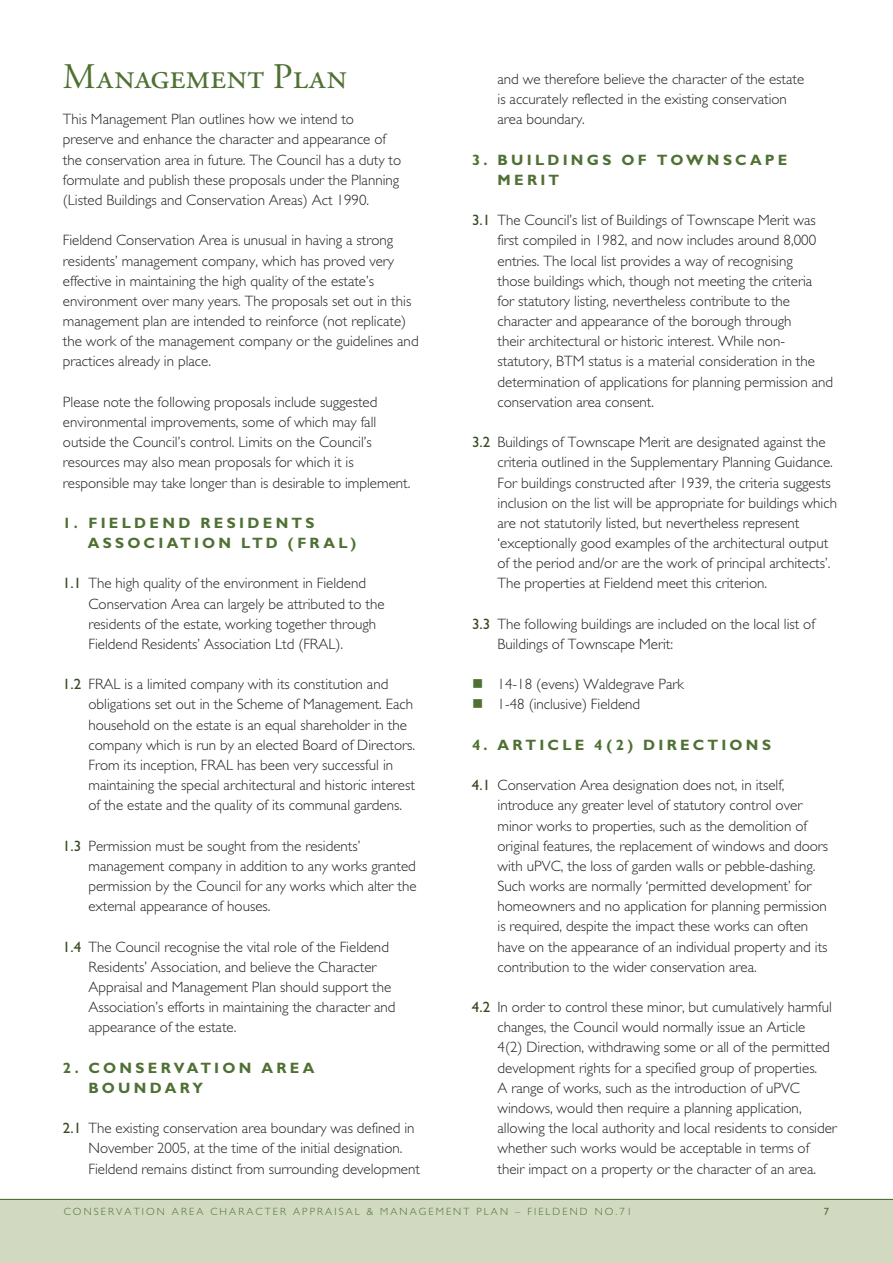
<style>
.page{position:relative;width:893px;height:1263px;background:#fff}
.page>*{position:absolute;margin:0;border:0;box-sizing:border-box;transform-origin:0 0}
.t1{font:36px "Adobe Garamond Regular SC";letter-spacing:.005em;color:#4f7033}
.t2{font:300 15px/20.2px "Gill Sans";color:#231f20}
.t3{font:700 15px/20.1px "Gill Sans";letter-spacing:.215em;color:#4f7033}
.t4{font:300 10.5px "Gill Sans";letter-spacing:.2em;color:#4f7033}
.t5{font:10.5px "Gill Sans";color:#4f7033}
.s1{font-weight:400;color:#374a21}
.s2{color:#4f7033}
</style>
<div class="page">
<div style="left:0;top:1199px;width:893px;height:64px;background:#d1d9c0"></div>
<hr style="left:0;top:1199px;width:893px;height:1px;background:#4f7033">
<h1 class="t1" style="left:63px;top:58px;width:286px">Management Plan</h1>
<p class="t2" style="left:63px;top:109px;width:340px">This Management Plan outlines how we intend to preserve and enhance the character and appearance of the conservation area in future. The Council has a duty to formulate and publish these proposals under the Planning (Listed Buildings and Conservation Areas) Act 1990.</p>
<p class="t2" style="left:63px;top:230px;width:357px">Fieldend Conservation Area is unusual in having a strong residents’ management company, which has proved very effective in maintaining the high quality of the estate’s environment over many years. The proposals set out in this management plan are intended to reinforce (not replicate) the work of the management company or the guidelines and practices already in place.</p>
<p class="t2" style="left:63px;top:392px;width:349px">Please note the following proposals include suggested environmental improvements, some of which may fall outside the Council’s control. Limits on the Council’s resources may also mean proposals for which it is responsible may take longer than is desirable to implement.</p>
<p class="t3" style="left:88px;top:513px;width:228px;text-indent:-25px">1. F IELDEND RESIDENTS<br>ASSOCIATION LTD (FRA</p>
<p class="t3" style="left:338px;top:533px;width:19px">L)</p>
<p class="t2" style="left:88px;top:573px;width:298px;text-indent:-26px"><span class="s1">1.1</span> The high quality of the environment in Fieldend Conservation Area can largely be attributed to the residents of the estate, working together through Fieldend Residents’ Association Ltd (FRAL).</p>
<p class="t2" style="left:88px;top:674px;width:328px;text-indent:-26px"><span class="s1">1.2</span> FRAL is a limited company with its constitution and obligations set out in the Scheme of Management. Each household on the estate is an equal shareholder in the company which is run by an elected Board of Directors.<br>From its inception, FRAL has been very successful in maintaining the special architectural and historic interest of the estate and the quality of its communal gardens.</p>
<p class="t2" style="left:88px;top:836px;width:330px;text-indent:-26px"><span class="s1">1.3</span> Permission must be sought from the residents’ management company in addition to any works granted permission by the Council for any works which alter the external appearance of houses.</p>
<p class="t2" style="left:88px;top:937px;width:308px;text-indent:-26px"><span class="s1">1.4</span> The Council recognise the vital role of the Fieldend Residents’ Association, and believe the Character Appraisal and Management Plan should support the Association’s efforts in maintaining the character and appearance of the estate.</p>
<p class="t3" style="left:88px;top:1057px;width:228px;text-indent:-26px">2. C ONSERVATION AREA<br>BOUNDARY</p>
<p class="t2" style="left:88px;top:1118px;width:333px;text-indent:-26px"><span class="s1">2.1</span> The existing conservation area boundary was defined in<br>November 2005, at the time of the initial designation.<br>Fieldend remains distinct from surrounding development</p>
<p class="t2" style="left:497px;top:69px;width:308px">and we therefore believe the character of the estate is accurately reflected in the existing conservation area boundary.</p>
<p class="t3" style="left:497px;top:149px;width:291px;text-indent:-26px">3. BUILDINGS OF TOWNSCAPE<br>M ERIT</p>
<p class="t2" style="left:497px;top:210px;width:337px;text-indent:-26px"><span class="s1">3.1</span> The Council’s list of Buildings of Townscape Merit was first compiled in 1982, and now includes around 8,000 entries. The local list provides a way of recognising<br>those buildings which, though not meeting the criteria<br>for statutory listing, nevertheless contribute to the character and appearance of the borough through<br>their architectural or historic interest. While non&shy;statutory, BTM status is a material consideration in the determination of applications for planning permission and conservation area consent.</p>
<p class="t2" style="left:497px;top:432px;width:341px;text-indent:-26px"><span class="s1">3.2</span> Buildings of Townscape Merit are designated against the criteria outlined in the Supplementary Planning Guidance.<br>For buildings constructed after 1939, the criteria suggests inclusion on the list will be appropriate for buildings which are not statutorily listed, but nevertheless represent ‘exceptionally good examples of the architectural output of the period and/or are the work of principal architects’.<br>The properties at Fieldend meet this criterion.</p>
<p class="t2" style="left:497px;top:614px;width:319px;text-indent:-26px"><span class="s1">3.3</span> The following buildings are included on the local list of<br>Buildings of Townscape Merit:</p>
<p class="t2" style="left:472px;top:674px;width:213px"><span class="s2">■</span> 14-18 (evens) Waldegrave Park</p>
<p class="t2" style="left:472px;top:694px;width:170px"><span class="s2">■</span> 1-48 (inclusive) Fieldend</p>
<p class="t3" style="left:472px;top:735px;width:301px">4. A RTICLE 4(2) D IRECTIONS</p>
<p class="t2" style="left:497px;top:775px;width:332px;text-indent:-26px"><span class="s1">4.1</span> Conservation Area designation does not, in itself, introduce any greater level of statutory control over minor works to properties, such as the demolition of original features, the replacement of windows and doors with uPVC, the loss of garden walls or pebble-dashing.<br>Such works are normally ‘permitted development’ for homeowners and no application for planning permission is required, despite the impact these works can often have on the appearance of an individual property and its contribution to the wider conservation area.</p>
<p class="t2" style="left:497px;top:997px;width:341px;text-indent:-26px"><span class="s1">4.2</span> In order to control these minor, but cumulatively harmful changes, the Council would normally issue an Article<br>4(2) Direction, withdrawing some or all of the permitted development rights for a specified group of properties.<br>A range of works, such as the introduction of uPVC windows, would then require a planning application, allowing the local authority and local residents to consider whether such works would be acceptable in terms of their impact on a property or the character of an area.</p>
<p class="t4" style="left:64px;top:1205px;width:337px">CONSERVATION AREA CHARACTER APPRAISAL &amp; Mana</p>
<p class="t4" style="left:419px;top:1205px;width:19px">gement</p>
<p class="t4" style="left:476px;top:1205px;width:16px">Plan</p>
<p class="t4" style="left:515px;top:1205px;width:119px">– FIELDEND No .71</p>
<p class="t5" style="left:824px;top:1205px;width:7px">7</p>
</div>
